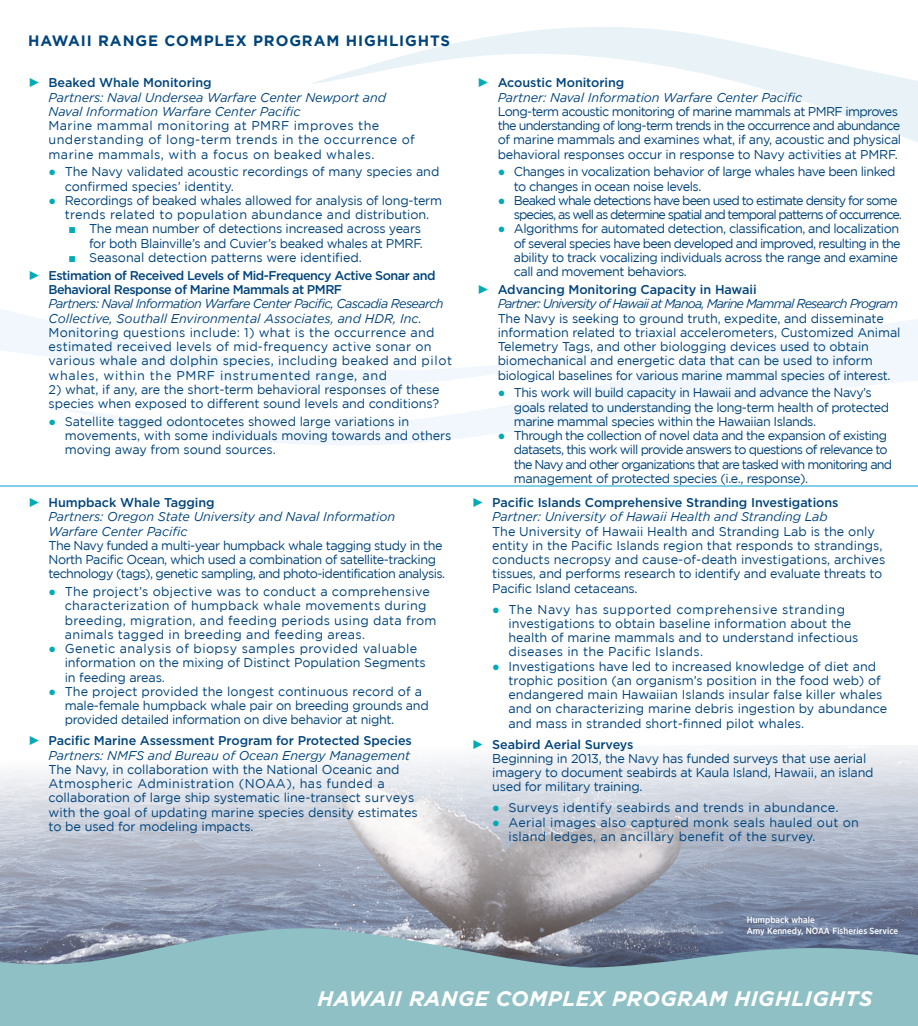
<style>
.page{position:relative;width:918px;height:1026px;background:#fff}
.page>*{position:absolute;margin:0;border:0;box-sizing:border-box;transform-origin:0 0}
.Tab_Titles{font:italic 700 21px "Gotham";letter-spacing:.02em;color:#fff}
.t1{font:700 15px "Gotham";letter-spacing:.06em;color:#00447c}
.t2{font:12.75px/14.2px "Gotham";letter-spacing:-.01em;color:#00447c}
.t3{font:12.75px/14.2px "Gotham";letter-spacing:.02em;color:#00447c}
.t4{font:12.75px/14.2px "Gotham";letter-spacing:-.04em;color:#00447c}
.t5{font:12.75px/14.2px "Gotham";letter-spacing:-.05em;color:#00447c}
.t6{font:12.75px/14.2px "Gotham";letter-spacing:.03em;color:#00447c}
.t7{font:12.75px/14.2px "Gotham";letter-spacing:-.06em;color:#00447c}
.t8{font:12.75px/14.2px "Gotham";letter-spacing:-.08em;color:#00447c}
.t9{font:12.75px/14.2px "Gotham";letter-spacing:-.03em;color:#00447c;text-align:right}
.t10{font:500 9px "Gotham Narrow";color:#fff}
.s1{font-family:"Times New Roman";color:#00abb6}
.s2{font-weight:500}
.s3{font-style:italic}
.s4{font-family:"Arial";color:#00abb6}
</style>
<div class="page">
<svg style="left:62px;top:319px;width:856px;height:126px"></svg>
<svg style="left:0;top:309px;width:633px;height:80px"></svg>
<svg style="left:312px;top:27px;width:606px;height:115px"></svg>
<div style="left:0;top:968px;width:918px;height:58px;background:#8ec0c5"></div>
<hr style="left:0;top:486px;width:918px;height:1px;background:#089ed1">
<img style="left:0;top:745px;width:918px;height:183px">
<svg style="left:0;top:928px;width:918px;height:40px;background:#829caa"></svg>
<h2 class="t1" style="left:28px;top:32px;width:424px">HAWAII RANGE COMPLEX PROGRAM HIGHLIGHTS</h2>
<p class="t6" style="left:49px;top:76px;width:368px;text-indent:-21px"><span class="s1">►</span> <span class="s2">Beaked Whale Monitoring<br></span><span class="s3">Partners: Naval Undersea Warfare Center Newport and Naval Information Warfare Center Pacific<br></span>Marine mammal monitoring at PMRF improves the understanding of long-term trends in the occurrence of marine mammals, with a focus on beaked whales.</p>
<p class="t2" style="left:65px;top:165px;width:376px;text-indent:-16px"><span class="s1">●</span> The Navy validated acoustic recordings of many species and confirmed species’ identity.</p>
<p class="t2" style="left:49px;top:193px;width:395px;text-align:center"><span class="s1">●</span> Recordings of beaked whales allowed for analysis of long-term trends related to population abundance and distribution.</p>
<p class="t9" style="left:69px;top:222px;width:356px"><span class="s4">■</span> The mean number of detections increased across years for both Blainville’s and Cuvier’s beaked whales at PMRF.</p>
<p class="t2" style="left:69px;top:250px;width:295px"><span class="s4">■</span> Seasonal detection patterns were identified.</p>
<p class="t3" style="left:49px;top:268px;width:405px;text-indent:-21px"><span class="s1">►</span> <span class="s2">Estimation of Received Levels of Mid-Frequency Active Sonar and Behavioral Response of Marine Mammals at PMRF<br></span><span class="s3">Partners: Naval Information Warfare Center Pacific, Cascadia Research Collective, Southall Environmental Associates, and HDR, Inc.<br></span>Monitoring questions include: 1) what is the occurrence and estimated received levels of mid-frequency active sonar on various whale and dolphin species, including beaked and pilot whales, within the PMRF instrumented range, and</p>
<p class="t2" style="left:49px;top:382px;width:393px">2) what, if any, are the short-term behavioral responses of these species when exposed to different sound levels and conditions?</p>
<p class="t2" style="left:65px;top:414px;width:388px;text-indent:-16px"><span class="s1">●</span> Satellite tagged odontocetes showed large variations in movements, with some individuals moving towards and others moving away from sound sources.</p>
<p class="t4" style="left:49px;top:495px;width:398px;text-indent:-21px"><span class="s1">►</span> <span class="s2">Humpback Whale Tagging<br></span><span class="s3">Partners: Oregon State University and Naval Information Warfare Center Pacific<br></span>The Navy funded a multi-year humpback whale tagging study in the North Pacific Ocean, which used a combination of satellite-tracking technology (tags), genetic sampling, and photo-identification analysis.</p>
<p class="t3" style="left:65px;top:584px;width:373px;text-indent:-16px"><span class="s1">●</span> The project’s objective was to conduct a comprehensive characterization of humpback whale movements during breeding, migration, and feeding periods using data from animals tagged in breeding and feeding areas.</p>
<p class="t2" style="left:65px;top:641px;width:363px;text-indent:-16px"><span class="s1">●</span> Genetic analysis of biopsy samples provided valuable information on the mixing of Distinct Population Segments in feeding areas.</p>
<p class="t2" style="left:65px;top:684px;width:366px;text-indent:-16px"><span class="s1">●</span> The project provided the longest continuous record of a male-female humpback whale pair on breeding grounds and provided detailed information on dive behavior at night.</p>
<p class="t2" style="left:49px;top:734px;width:371px;text-indent:-21px"><span class="s1">►</span> <span class="s2">Pacific Marine Assessment Program for Protected Species </span><span class="s3">Partners: NMFS and Bureau of Ocean Energy Management </span>The Navy, in collaboration with the National Oceanic and Atmospheric Administration (NOAA), has funded a collaboration of large ship systematic line-transect surveys with the goal of updating marine species density estimates to be used for modeling impacts.</p>
<p class="t5" style="left:498px;top:76px;width:405px;text-indent:-21px"><span class="s1">►</span> <span class="s2">Acoustic Monitoring<br></span><span class="s3">Partner: Naval Information Warfare Center Pacific<br></span>Long-term acoustic monitoring of marine mammals at PMRF improves the understanding of long-term trends in the occurrence and abundance of marine mammals and examines what, if any, acoustic and physical behavioral responses occur in response to Navy activities at PMRF.</p>
<p class="t4" style="left:514px;top:165px;width:383px;text-indent:-16px"><span class="s1">●</span> Changes in vocalization behavior of large whales have been linked to changes in ocean noise levels.</p>
<p class="t8" style="left:514px;top:193px;width:389px;text-indent:-16px"><span class="s1">●</span> Beaked whale detections have been used to estimate density for some species, as well as determine spatial and temporal patterns of occurrence.</p>
<p class="t4" style="left:514px;top:222px;width:388px;text-indent:-16px"><span class="s1">●</span> Algorithms for automated detection, classification, and localization of several species have been developed and improved, resulting in the ability to track vocalizing individuals across the range and examine call and movement behaviors.</p>
<p class="t2" style="left:498px;top:282px;width:404px;text-indent:-21px"><span class="s1">►</span> <span class="s2">Advancing Monitoring Capacity in Hawaii<br></span><span class="s3">Partner: University of Hawaii at Manoa, Marine Mammal Research Program </span>The Navy is seeking to ground truth, expedite, and disseminate information related to triaxial accelerometers, Customized Animal Telemetry Tags, and other biologging devices used to obtain biomechanical and energetic data that can be used to inform biological baselines for various marine mammal species of interest.</p>
<p class="t4" style="left:514px;top:385px;width:377px;text-indent:-16px"><span class="s1">●</span> This work will build capacity in Hawaii and advance the Navy’s goals related to understanding the long-term health of protected marine mammal species within the Hawaiian Islands.</p>
<p class="t7" style="left:514px;top:428px;width:380px;text-indent:-16px"><span class="s1">●</span> Through the collection of novel data and the expansion of existing datasets, this work will provide answers to questions of relevance to the Navy and other organizations that are tasked with monitoring and management of protected species (i.e., response).</p>
<p class="t2" style="left:492px;top:495px;width:395px;text-indent:-21px"><span class="s1">►</span> <span class="s2">Pacific Islands Comprehensive Stranding Investigations </span><span class="s3">Partner: University of Hawaii Health and Stranding Lab<br></span>The University of Hawaii Health and Stranding Lab is the only entity in the Pacific Islands region that responds to strandings, conducts necropsy and cause-of-death investigations, archives tissues, and performs research to identify and evaluate threats to Pacific Island cetaceans.</p>
<p class="t2" style="left:508px;top:602px;width:351px;text-indent:-16px"><span class="s1">●</span> The Navy has supported comprehensive stranding investigations to obtain baseline information about the health of marine mammals and to understand infectious diseases in the Pacific Islands.</p>
<p class="t2" style="left:508px;top:659px;width:380px;text-indent:-16px"><span class="s1">●</span> Investigations have led to increased knowledge of diet and trophic position (an organism’s position in the food web) of endangered main Hawaiian Islands insular false killer whales and on characterizing marine debris ingestion by abundance and mass in stranded short-finned pilot whales.</p>
<p class="t2" style="left:492px;top:737px;width:383px;text-indent:-21px"><span class="s1">►</span> <span class="s2">Seabird Aerial Surveys<br></span>Beginning in 2013, the Navy has funded surveys that use aerial imagery to document seabirds at Kaula Island, Hawaii, an island used for military training.</p>
<p class="t3" style="left:492px;top:801px;width:348px"><span class="s1">●</span> Surveys identify seabirds and trends in abundance.</p>
<p class="t3" style="left:508px;top:815px;width:352px;text-indent:-16px"><span class="s1">●</span> Aerial images also captured monk seals hauled out on island ledges, an ancillary benefit of the survey.</p>
<p class="t10" style="left:747px;top:914px;width:69px">Humpback whale</p>
<p class="t10" style="left:747px;top:925px;width:153px">Amy Kennedy, NOAA Fisheries Service</p>
<p class="Tab_Titles" style="left:317px;top:986px;width:557px">HAWAII RANGE COMPLEX PROGRAM HIGHLIGHTS</p>
</div>
